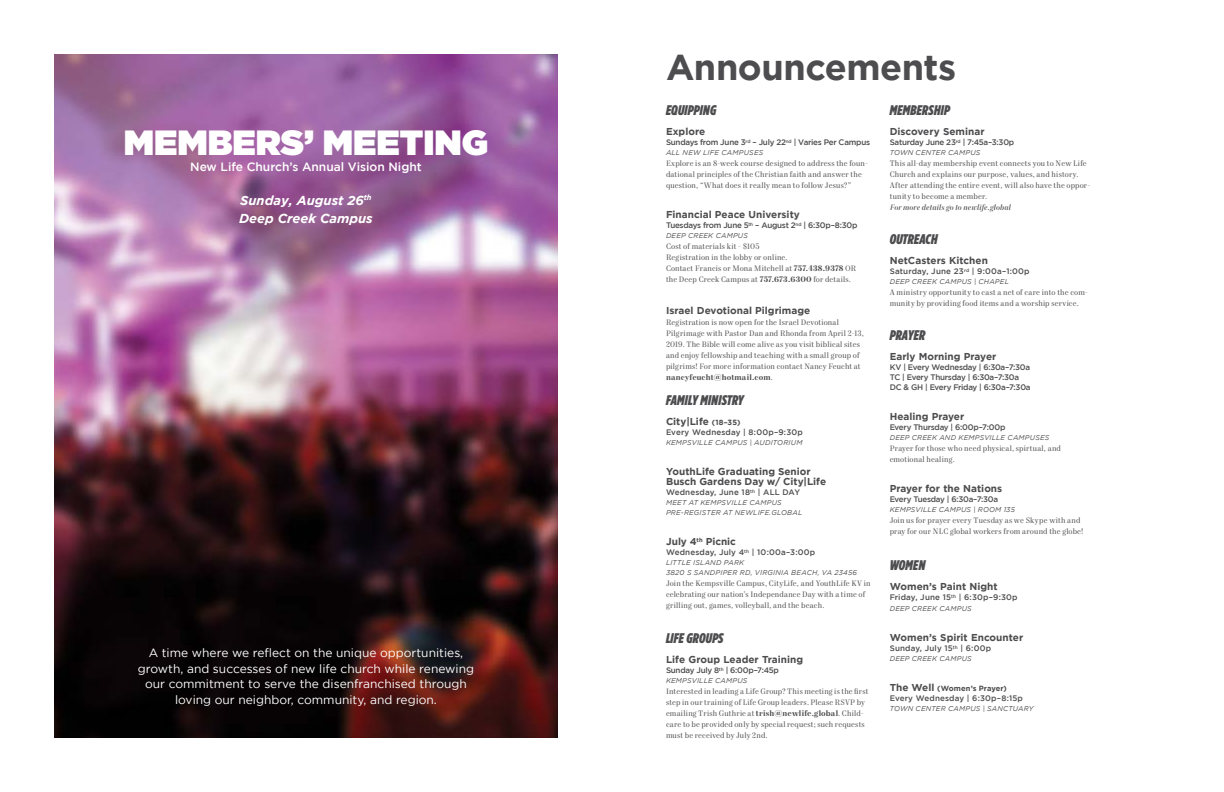
<style>
.page{position:relative;width:1224px;height:792px;background:#fff}
.page>*{position:absolute;margin:0;border:0;box-sizing:border-box;transform-origin:0 0}
.t1{font:700 36px "Gotham";letter-spacing:-.015em;color:#4d4d4f}
.t2{font:900 35px "Gotham";color:#fff}
.t3{font:italic 900 14px "Gotham Condensed";letter-spacing:.015em;color:#4d4d4f}
.t4{font:italic 700 13px/18px "Gotham";color:#fff}
.t5{font:12px/15.8px "Gotham";color:#fff;text-align:center}
.t6{font:500 12px "Gotham";color:#fff}
.t7{font:700 10px/10px "Gotham";color:#4d4d4f}
.t8{font:8px/11px "Mort Modern 08";letter-spacing:.02em;color:#4d4d4f}
.t9{font:500 8px/10px "Gotham";letter-spacing:-.025em;color:#4d4d4f}
.t10{font:500 8px "Gotham";letter-spacing:.02em;color:#4d4d4f}
.t11{font:italic 500 8px "Mort Modern 03 Large";letter-spacing:.01em;color:#4d4d4f}
.t12{font:600 8px "Mort Modern 10";letter-spacing:.015em;color:#4d4d4f}
.t13{font:700 7.5px "Gotham";letter-spacing:.01em;color:#4d4d4f}
.t14{font:italic 7px/10px "Gotham";letter-spacing:.03em;color:#4d4d4f}
.s1{font-family:"Mort Modern 10";font-weight:600}
.s2{font-family:"Mort Modern 08";font-weight:400}
.s3{font-size:7.5px}
.s4{font-size:10px}
</style>
<div class="page">
<img style="left:54px;top:54px;width:504px;height:684px">
<h2 class="t2" style="left:124px;top:118px;width:366px">MEMBERS’ MEETING</h2>
<h3 class="t6" style="left:190px;top:163px;width:233px">New Life Church’s Annual Vision Night</h3>
<h3 class="t4" style="left:239px;top:191px;width:135px">Sunday, August 26<sup>th<br></sup>Deep Creek Campus</h3>
<h3 class="t5" style="left:138px;top:644px;width:338px">A time where we reflect on the unique opportunities, growth, and successes of new life church while renewing our commitment to serve the disenfranchised through loving our neighbor, community, and region.</h3>
<h1 class="t1" style="left:666px;top:54px;width:292px">Announcements</h1>
<h3 class="t3" style="left:666px;top:102px;width:52px">EQUIPPING</h3>
<p class="t7" style="left:666px;top:127px;width:41px">Explore</p>
<p class="t9" style="left:666px;top:138px;width:206px">Sundays from June 3<sup>rd</sup> – July 22<sup>nd</sup> | Varies Per Campus</p>
<p class="t14" style="left:666px;top:149px;width:99px">ALL NEW LIFE CAMPUSES</p>
<p class="t8" style="left:666px;top:159px;width:203px">Explore is an 8-week course designed to address the foun&shy;dational principles of the Christian faith and answer the question, “What does it really mean to follow Jesus?”</p>
<p class="t7" style="left:666px;top:210px;width:135px">Financial Peace University</p>
<p class="t9" style="left:666px;top:221px;width:193px">Tuesdays from June 5<sup>th</sup> – August 2<sup>nd</sup> | 6:30p–8:30p</p>
<p class="t14" style="left:666px;top:232px;width:83px">DEEP CREEK CAMPUS</p>
<p class="t8" style="left:666px;top:242px;width:192px">Cost of materials kit - $105<br>Registration in the lobby or online.<br>Contact Francis or Mona Mitchell at <span class="s1">757.438.9378</span> OR the Deep Creek Campus at <span class="s1">757.673.6300</span> for details.</p>
<p class="t7" style="left:666px;top:306px;width:146px">Israel Devotional Pilgrimage</p>
<p class="t8" style="left:666px;top:318px;width:200px">Registration is now open for the Israel Devotional Pilgrimage with Pastor Dan and Rhonda from April 2-13, 2019. The Bible will come alive as you visit biblical sites and enjoy fellowship and teaching with a small group of pilgrims! For more information contact Nancy Feucht at</p>
<p class="t12" style="left:666px;top:372px;width:108px">nancyfeucht@hotmail.com<span class="s2">.</span></p>
<h3 class="t3" style="left:666px;top:392px;width:79px">FAMILY MINISTRY</h3>
<p class="t7" style="left:666px;top:417px;width:76px">City|Life <span class="s3">(18–35)</span></p>
<p class="t10" style="left:666px;top:430px;width:138px">Every Wednesday | 8:00p–9:30p</p>
<p class="t14" style="left:666px;top:439px;width:138px">KEMPSVILLE CAMPUS | AUDITORIUM</p>
<p class="t7" style="left:666px;top:467px;width:162px">YouthLife Graduating Senior<br>Busch Gardens Day w/ City|Life</p>
<p class="t10" style="left:666px;top:490px;width:136px">Wednesday, June 18<sup>th</sup> | ALL DAY</p>
<p class="t14" style="left:666px;top:499px;width:138px">MEET AT KEMPSVILLE CAMPUS<br>PRE-REGISTER AT NEWLIFE.GLOBAL</p>
<p class="t7" style="left:666px;top:537px;width:72px">July 4<sup>th</sup> Picnic</p>
<p class="t10" style="left:666px;top:550px;width:151px">Wednesday, July 4<sup>th</sup> | 10:00a–3:00p</p>
<p class="t14" style="left:666px;top:559px;width:192px">LITTLE ISLAND PARK<br>3820 S SANDPIPER RD, VIRGINIA BEACH, VA 23456</p>
<p class="t8" style="left:666px;top:579px;width:206px">Join the Kempsville Campus, CityLife, and YouthLife KV in celebrating our nation’s Independance Day with a time of grilling out, games, volleyball, and the beach.</p>
<h3 class="t3" style="left:666px;top:630px;width:59px">LIFE GROUPS</h3>
<p class="t7" style="left:666px;top:655px;width:139px">Life Group Leader Training</p>
<p class="t9" style="left:666px;top:666px;width:114px">Sunday July 8<sup>th</sup> | 6:00p–7:45p</p>
<p class="t14" style="left:666px;top:677px;width:83px">KEMPSVILLE CAMPUS</p>
<p class="t8" style="left:666px;top:687px;width:204px">Interested in leading a Life Group? This meeting is the first step in our training of Life Group leaders. Please RSVP by emailing Trish Guthrie at <span class="s1">trish@newlife.global</span>. Child&shy;care to be provided only by special request; such requests must be received by July 2nd.</p>
<h3 class="t3" style="left:890px;top:102px;width:62px">MEMBERSHIP</h3>
<p class="t7" style="left:890px;top:127px;width:96px">Discovery Seminar</p>
<p class="t9" style="left:890px;top:138px;width:126px">Saturday June 23<sup>rd</sup> | 7:45a–3:30p</p>
<p class="t14" style="left:890px;top:149px;width:92px">TOWN CENTER CAMPUS</p>
<p class="t8" style="left:890px;top:159px;width:202px">This all-day membership event connects you to New Life Church and explains our purpose, values, and history.<br>After attending the entire event, will also have the oppor&shy;tunity to become a member.</p>
<p class="t11" style="left:890px;top:203px;width:123px">For more details go to newlife.global</p>
<h3 class="t3" style="left:890px;top:231px;width:49px">OUTREACH</h3>
<p class="t7" style="left:890px;top:256px;width:100px">NetCasters Kitchen</p>
<p class="t10" style="left:890px;top:269px;width:141px">Saturday, June 23<sup>rd</sup> | 9:00a–1:00p</p>
<p class="t14" style="left:890px;top:278px;width:121px">DEEP CREEK CAMPUS | CHAPEL</p>
<p class="t8" style="left:890px;top:288px;width:200px">A ministry opportunity to cast a net of care into the com&shy;munity by providing food items and a worship service.</p>
<h3 class="t3" style="left:890px;top:327px;width:37px">PRAYER</h3>
<p class="t7" style="left:890px;top:352px;width:108px">Early Morning Prayer</p>
<p class="t9" style="left:890px;top:363px;width:142px">KV | Every Wednesday | 6:30a–7:30a<br>TC | Every Thursday | 6:30a–7:30a<br>DC &amp; GH | Every Friday | 6:30a–7:30a</p>
<p class="t7" style="left:890px;top:412px;width:76px">Healing Prayer</p>
<p class="t9" style="left:890px;top:423px;width:117px">Every Thursday | 6:00p–7:00p</p>
<p class="t14" style="left:890px;top:434px;width:161px">DEEP CREEK AND KEMPSVILLE CAMPUSES</p>
<p class="t8" style="left:890px;top:444px;width:173px">Prayer for those who need physical, spirtual, and emotional healing.</p>
<p class="t7" style="left:890px;top:484px;width:114px">Prayer for the Nations</p>
<p class="t9" style="left:890px;top:495px;width:110px">Every Tuesday | 6:30a–7:30a</p>
<p class="t14" style="left:890px;top:506px;width:127px">KEMPSVILLE CAMPUS | ROOM 135</p>
<p class="t8" style="left:890px;top:516px;width:195px">Join us for prayer every Tuesday as we Skype with and pray for our NLC global workers from around the globe!</p>
<h3 class="t3" style="left:890px;top:557px;width:37px">WOMEN</h3>
<p class="t7" style="left:890px;top:582px;width:109px">Women’s Paint Night</p>
<p class="t10" style="left:890px;top:595px;width:129px">Friday, June 15<sup>th</sup> | 6:30p–9:30p</p>
<p class="t14" style="left:890px;top:605px;width:83px">DEEP CREEK CAMPUS</p>
<p class="t7" style="left:890px;top:633px;width:135px">Women’s Spirit Encounter</p>
<p class="t10" style="left:890px;top:646px;width:103px">Sunday, July 15<sup>th</sup> | 6:00p</p>
<p class="t14" style="left:890px;top:655px;width:83px">DEEP CREEK CAMPUS</p>
<p class="t13" style="left:890px;top:686px;width:119px"><span class="s4">The Well</span> (Women’s Prayer)</p>
<p class="t10" style="left:890px;top:696px;width:135px">Every Wednesday | 6:30p–8:15p</p>
<p class="t14" style="left:890px;top:705px;width:145px">TOWN CENTER CAMPUS | SANCTUARY</p>
</div>
